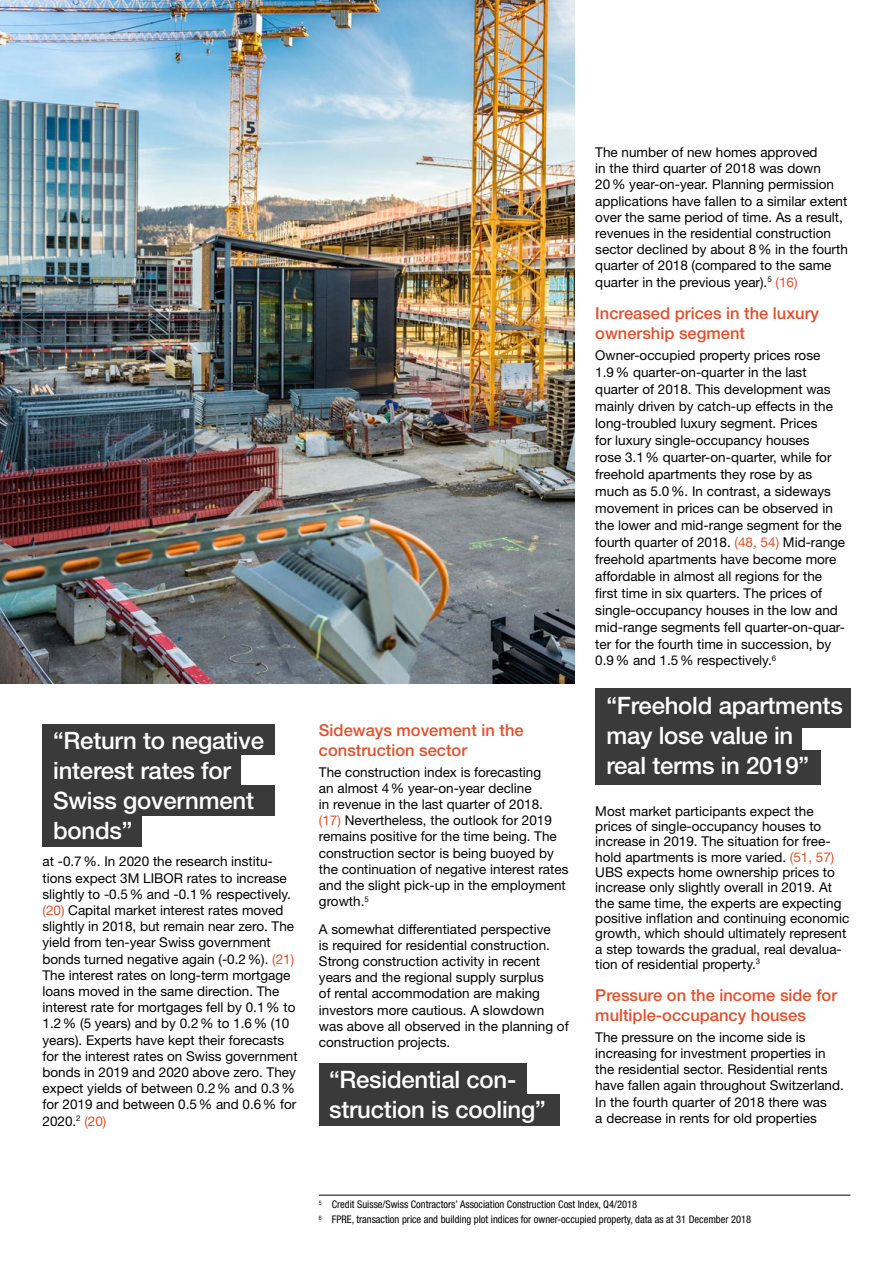
<style>
.page{position:relative;width:893px;height:1263px;background:#fff}
.page>*{position:absolute;margin:0;border:0;box-sizing:border-box;transform-origin:0 0}
.t1{font:500 24px/30px "Helvetica Neue LT Std";letter-spacing:-.01em;color:#fff}
.t2{font:500 16.5px/19.8px "Helvetica Neue LT Std";color:#e54f2a}
.t3{font:13.5px/16.2px "Helvetica Neue LT Std";color:#000}
.t4{font:condensed 10.5px/14.7px "Helvetica Neue LT Std";color:#000}
.s1{color:#e54f2a}
</style>
<div class="page">
<div style="left:595px;top:688px;width:255px;height:40px;background:#393a39"></div>
<div style="left:595px;top:720px;width:206px;height:32px;background:#393a39"></div>
<div style="left:595px;top:751px;width:226px;height:34px;background:#393a39"></div>
<div style="left:319px;top:1062px;width:207px;height:32px;background:#393a39"></div>
<div style="left:319px;top:1094px;width:240px;height:32px;background:#393a39"></div>
<div style="left:43px;top:725px;width:232px;height:30px;background:#393a39"></div>
<div style="left:43px;top:755px;width:198px;height:31px;background:#393a39"></div>
<div style="left:43px;top:785px;width:232px;height:31px;background:#393a39"></div>
<div style="left:43px;top:816px;width:99px;height:30px;background:#393a39"></div>
<hr style="left:319px;top:1195px;width:531px;height:1px;background:#000">
<img style="left:0;top:0;width:574px;height:684px">
<h1 class="t1" style="left:53px;top:725px;width:212px">“Return to negative interest rates for<br>Swiss government bonds”</h1>
<p class="t3" style="left:43px;top:853px;width:257px">at -0.7%. In 2020 the research institu&shy;tions expect 3M LIBOR rates to increase slightly to -0.5% and -0.1% respectively. <span class="s1">(20)</span> Capital market interest rates moved slightly in 2018, but remain near zero. The yield from ten-year Swiss government bonds turned negative again (-0.2%). <span class="s1">(21)<br></span>The interest rates on long-term mortgage loans moved in the same direction. The interest rate for mortgages fell by 0.1% to 1.2% (5 years) and by 0.2% to 1.6% (10 years). Experts have kept their forecasts for the interest rates on Swiss government bonds in 2019 and 2020 above zero. They expect yields of between 0.2% and 0.3% for 2019 and between 0.5% and 0.6% for 2020.<sup>2</sup> <span class="s1">(20)</span></p>
<p class="t2" style="left:319px;top:720px;width:206px">Sideways movement in the construction sector</p>
<p class="t3" style="left:319px;top:763px;width:251px">The construction index is forecasting<br>an almost 4% year-on-year decline<br>in revenue in the last quarter of 2018.<br><span class="s1">(17)</span> Nevertheless, the outlook for 2019 remains positive for the time being. The construction sector is being buoyed by the continuation of negative interest rates and the slight pick-up in the employment growth.<sup>5</sup></p>
<p class="t3" style="left:319px;top:920px;width:251px">A somewhat differentiated perspective<br>is required for residential construction.<br>Strong construction activity in recent years and the regional supply surplus<br>of rental accommodation are making investors more cautious. A slowdown was above all observed in the planning of construction projects.</p>
<h1 class="t1" style="left:329px;top:1064px;width:218px">“Residential con&shy;struction is cooling”</h1>
<p class="t3" style="left:595px;top:144px;width:254px">The number of new homes approved<br>in the third quarter of 2018 was down 20% year-on-year. Planning permission applications have fallen to a similar extent over the same period of time. As a result, revenues in the residential construction sector declined by about 8% in the fourth quarter of 2018 (compared to the same quarter in the previous year).<sup>5</sup> <span class="s1">(16)</span></p>
<p class="t2" style="left:595px;top:303px;width:225px">Increased prices in the luxury ownership segment</p>
<p class="t3" style="left:595px;top:347px;width:251px;line-height:17px">Owner-occupied property prices rose 1.9% quarter-on-quarter in the last quarter of 2018. This development was mainly driven by catch-up effects in the long-troubled luxury segment. Prices<br>for luxury single-occupancy houses<br>rose 3.1% quarter-on-quarter, while for freehold apartments they rose by as much as 5.0%. In contrast, a sideways movement in prices can be observed in the lower and mid-range segment for the fourth quarter of 2018. <span class="s1">(48, 54)</span> Mid-range freehold apartments have become more affordable in almost all regions for the first time in six quarters. The prices of single-occupancy houses in the low and mid-range segments fell quarter-on-quar&shy;ter for the fourth time in succession, by 0.9% and 1.5% respectively.<sup>6</sup></p>
<h1 class="t1" style="left:606px;top:690px;width:238px">“Freehold apartments may lose value in<br>real terms in 2019”</h1>
<p class="t3" style="left:595px;top:803px;width:256px;line-height:15.3px">Most market participants expect the prices of single-occupancy houses to increase in 2019. The situation for free&shy;hold apartments is more varied. <span class="s1">(51, 57)<br></span>UBS expects home ownership prices to increase only slightly overall in 2019. At the same time, the experts are expecting positive inflation and continuing economic growth, which should ultimately represent a step towards the gradual, real devalua&shy;tion of residential property.<sup>3</sup></p>
<p class="t2" style="left:595px;top:985px;width:243px">Pressure on the income side for multiple-occupancy houses</p>
<p class="t3" style="left:595px;top:1028px;width:250px">The pressure on the income side is increasing for investment properties in the residential sector. Residential rents have fallen again throughout Switzerland.<br>In the fourth quarter of 2018 there was<br>a decrease in rents for old properties</p>
<p class="t4" style="left:319px;top:1197px;width:434px"><sup>5</sup> Credit Suisse/Swiss Contractors’ Association Construction Cost Index, Q4/2018<br><sup>6</sup> FPRE, transaction price and building plot indices for owner-occupied property, data as at 31 December 2018</p>
</div>
